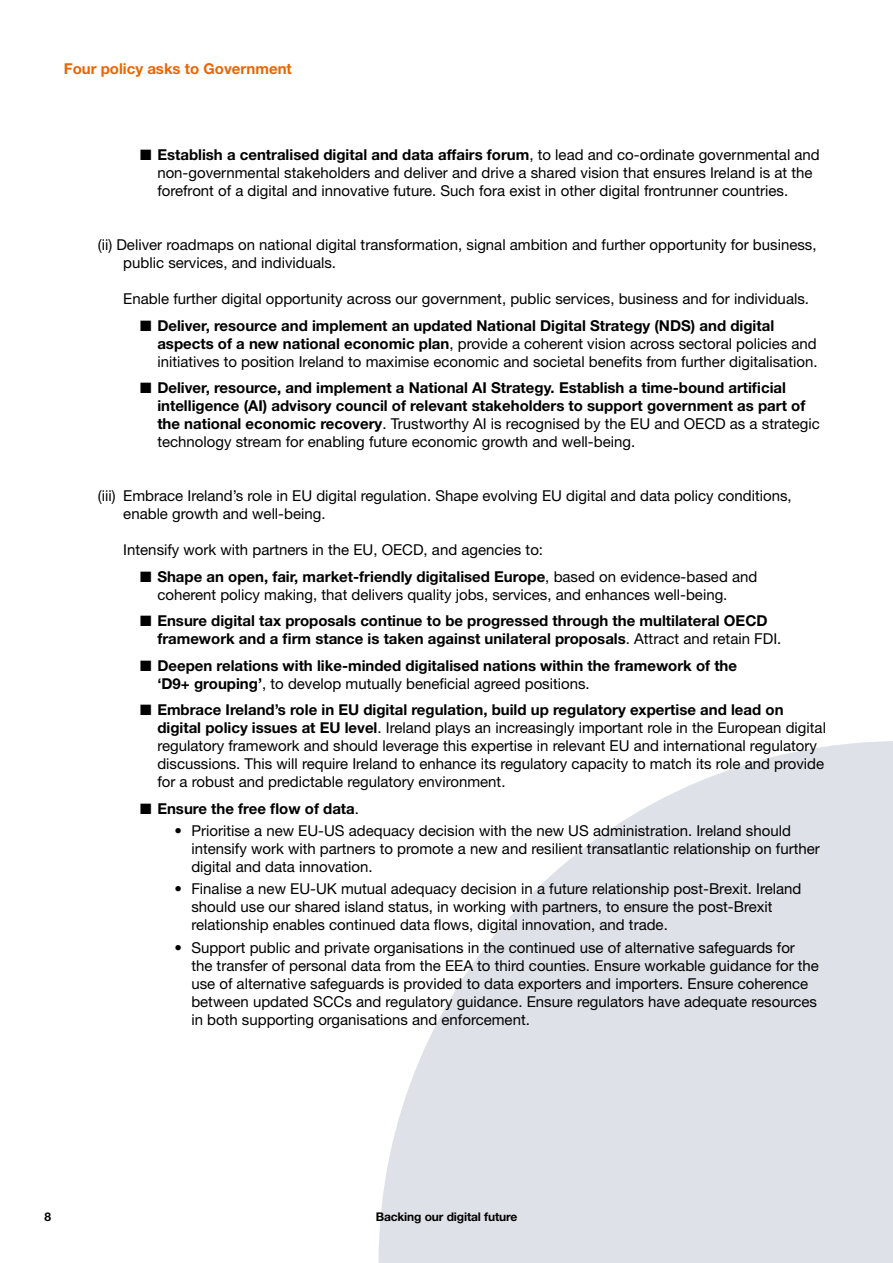
<style>
.page{position:relative;width:893px;height:1263px;background:#fff}
.page>*{position:absolute;margin:0;border:0;box-sizing:border-box;transform-origin:0 0}
.t1{font:15px/18px "Helvetica Neue LT Std";color:#000}
.t2{font:700 15px/18px "Helvetica Neue LT Std";color:#000}
.t3{font:700 15px "Helvetica Neue LT Std";color:#ec6500}
.t4{font:700 12px "Helvetica Neue LT Std";letter-spacing:-.01em;color:#000}
.s1{font-weight:700}
.s2{font-weight:400}
</style>
<div class="page">
<svg style="left:379px;top:741px;width:514px;height:522px;fill:#dfe1e8"></svg>
<p class="t3" style="left:64px;top:60px;width:230px">Four policy asks to Government</p>
<p class="t1" style="left:157px;top:146px;width:664px;text-indent:-17px">■ <span class="s1">Establish a centralised digital and data affairs forum</span>, to lead and co-ordinate governmental and non-governmental stakeholders and deliver and drive a shared vision that ensures Ireland is at the forefront of a digital and innovative future. Such fora exist in other digital frontrunner countries.</p>
<p class="t1" style="left:123px;top:236px;width:695px;text-indent:-26px">(ii) Deliver roadmaps on national digital transformation, signal ambition and further opportunity for business, public services, and individuals.</p>
<p class="t1" style="left:123px;top:290px;width:687px">Enable further digital opportunity across our government, public services, business and for individuals.</p>
<p class="t1" style="left:157px;top:316px;width:662px;text-indent:-17px">■ <span class="s1">Deliver, resource and implement an updated National Digital Strategy (NDS) and digital aspects of a new national economic plan</span>, provide a coherent vision across sectoral policies and initiatives to position Ireland to maximise economic and societal benefits from further digitalisation.</p>
<p class="t2" style="left:157px;top:379px;width:664px;text-indent:-17px">■ Deliver, resource, and implement a National AI Strategy. Establish a time-bound artificial intelligence (AI) advisory council of relevant stakeholders to support government as part of the national economic recovery<span class="s2">. Trustworthy AI is recognised by the EU and OECD as a strategic technology stream for enabling future economic growth and well-being.</span></p>
<p class="t1" style="left:123px;top:487px;width:670px;text-indent:-26px">(iii) Embrace Ireland’s role in EU digital regulation. Shape evolving EU digital and data policy conditions, enable growth and well-being.</p>
<p class="t1" style="left:123px;top:541px;width:421px">Intensify work with partners in the EU, OECD, and agencies to:</p>
<p class="t1" style="left:157px;top:567px;width:601px;text-indent:-17px">■ <span class="s1">Shape an open, fair, market-friendly digitalised Europe</span>, based on evidence-based and coherent policy making, that delivers quality jobs, services, and enhances well-being.</p>
<p class="t2" style="left:157px;top:612px;width:626px;text-indent:-17px">■ Ensure digital tax proposals continue to be progressed through the multilateral OECD framework and a firm stance is taken against unilateral proposals<span class="s2">. Attract and retain FDI.</span></p>
<p class="t2" style="left:157px;top:656px;width:581px;text-indent:-17px">■ Deepen relations with like-minded digitalised nations within the framework of the ‘D9+ grouping’<span class="s2">, to develop mutually beneficial agreed positions.</span></p>
<p class="t1" style="left:157px;top:701px;width:670px;text-indent:-17px">■ <span class="s1">Embrace Ireland’s role in EU digital regulation, build up regulatory expertise and lead on digital policy issues at EU level</span>. Ireland plays an increasingly important role in the European digital regulatory framework and should leverage this expertise in relevant EU and international regulatory discussions. This will require Ireland to enhance its regulatory capacity to match its role and provide for a robust and predictable regulatory environment.</p>
<p class="t2" style="left:140px;top:799px;width:220px">■ Ensure the free flow of data<span class="s2">.</span></p>
<p class="t1" style="left:191px;top:821px;width:630px;text-indent:-17px">• Prioritise a new EU-US adequacy decision with the new US administration. Ireland should intensify work with partners to promote a new and resilient transatlantic relationship on further digital and data innovation.</p>
<p class="t1" style="left:191px;top:880px;width:612px;text-indent:-17px">• Finalise a new EU-UK mutual adequacy decision in a future relationship post-Brexit. Ireland should use our shared island status, in working with partners, to ensure the post-Brexit relationship enables continued data flows, digital innovation, and trade.</p>
<p class="t1" style="left:191px;top:938px;width:629px;text-indent:-17px">• Support public and private organisations in the continued use of alternative safeguards for the transfer of personal data from the EEA to third counties. Ensure workable guidance for the use of alternative safeguards is provided to data exporters and importers. Ensure coherence between updated SCCs and regulatory guidance. Ensure regulators have adequate resources in both supporting organisations and enforcement.</p>
<p class="t4" style="left:44px;top:1209px;width:8px">8</p>
<p class="t4" style="left:376px;top:1209px;width:143px">Backing our digital future</p>
</div>
